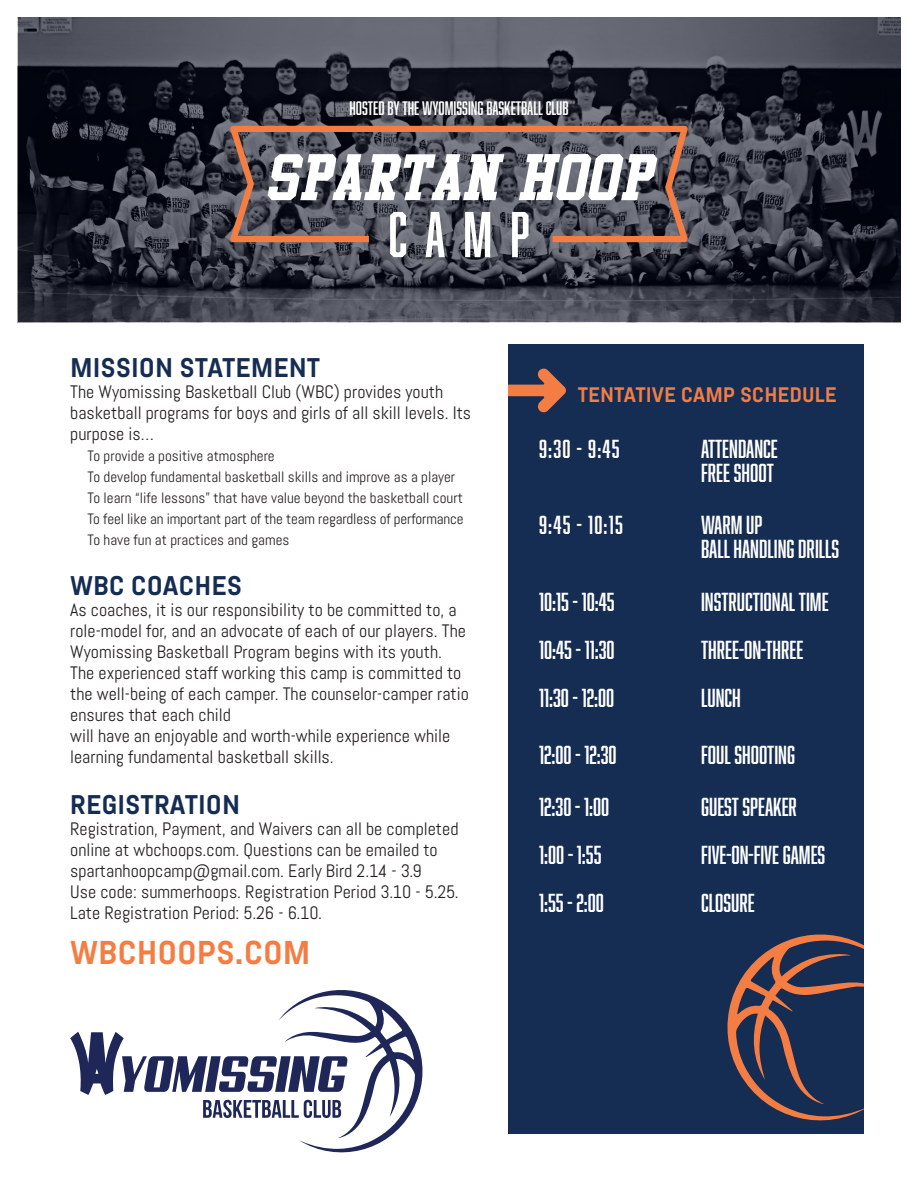
<style>
.page{position:relative;width:918px;height:1188px;background:#fff}
.page>*{position:absolute;margin:0;border:0;box-sizing:border-box;transform-origin:0 0}
.t1{font:700 33px "Abel Pro";color:#f47d44}
.t2{font:700 27px "Abel Pro";color:#152c53}
.t3{font:24px "Abolition";color:#fff}
.t4{font:700 21px "Abel Pro";color:#f47d44}
.t5{font:18px/21px "Abel";color:#231f20}
.t6{font:18px "Abolition";color:#fff}
.t7{font:15px "Abel";color:#231f20}
</style>
<div class="page">
<img style="left:18px;top:18px;width:882px;height:304px">
<svg style="left:390px;top:242px;width:139px;height:15px"></svg>
<svg style="left:230px;top:126px;width:458px;height:116px"></svg>
<div style="left:508px;top:344px;width:356px;height:790px;background:#152c53"></div>
<svg style="left:727px;top:934px;width:137px;height:187px"></svg>
<svg style="left:508px;top:368px;width:58px;height:45px"></svg>
<svg style="left:70px;top:990px;width:353px;height:163px"></svg>
<p class="t6" style="left:349px;top:98px;width:221px">HOSTED BY THE WYOMISSING BASKETBALL CLUB</p>
<p class="t2" style="left:70px;top:349px;width:252px">MISSION STATEMENT</p>
<p class="t5" style="left:70px;top:381px;width:403px">The Wyomissing Basketball Club (WBC) provides youth basketball programs for boys and girls of all skill levels. Its purpose is…</p>
<p class="t7" style="left:87px;top:446px;width:189px">To provide a positive atmosphere</p>
<p class="t7" style="left:87px;top:467px;width:369px">To develop fundamental basketball skills and improve as a player</p>
<p class="t7" style="left:87px;top:488px;width:377px">To learn “life lessons” that have value beyond the basketball court</p>
<p class="t7" style="left:87px;top:509px;width:378px">To feel like an important part of the team regardless of performance</p>
<p class="t7" style="left:87px;top:530px;width:204px">To have fun at practices and games</p>
<p class="t2" style="left:70px;top:567px;width:173px">WBC COACHES</p>
<p class="t5" style="left:70px;top:600px;width:400px">As coaches, it is our responsibility to be committed to, a role-model for, and an advocate of each of our players. The Wyomissing Basketball Program begins with its youth.<br>The experienced staff working this camp is committed to the well-being of each camper. The counselor-camper ratio ensures that each child<br>will have an enjoyable and worth-while experience while learning fundamental basketball skills.</p>
<p class="t2" style="left:70px;top:786px;width:171px">REGISTRATION</p>
<p class="t5" style="left:70px;top:818px;width:390px">Registration, Payment, and Waivers can all be completed online at wbchoops.com. Questions can be emailed to spartanhoopcamp@gmail.com. Early Bird 2.14 - 3.9<br>Use code: summerhoops. Registration Period 3.10 - 5.25.<br>Late Registration Period: 5.26 - 6.10.</p>
<p class="t1" style="left:70px;top:930px;width:242px">WBCHOOPS.COM</p>
<p class="t4" style="left:578px;top:380px;width:260px">TENTATIVE CAMP SCHEDULE</p>
<p class="t3" style="left:539px;top:435px;width:82px">9:30 - 9:45</p>
<p class="t3" style="left:701px;top:435px;width:78px">ATTENDANCE</p>
<p class="t3" style="left:701px;top:459px;width:74px">FREE SHOOT</p>
<p class="t3" style="left:539px;top:511px;width:85px">9:45 - 10:15</p>
<p class="t3" style="left:701px;top:511px;width:63px">WARM UP</p>
<p class="t3" style="left:701px;top:535px;width:140px">BALL HANDLING DRILLS</p>
<p class="t3" style="left:539px;top:588px;width:77px">10:15 - 10:45</p>
<p class="t3" style="left:701px;top:588px;width:129px">INSTRUCTIONAL TIME</p>
<p class="t3" style="left:539px;top:636px;width:77px">10:45 - 11:30</p>
<p class="t3" style="left:701px;top:636px;width:104px">THREE-ON-THREE</p>
<p class="t3" style="left:539px;top:684px;width:77px">11:30 - 12:00</p>
<p class="t3" style="left:701px;top:684px;width:41px">LUNCH</p>
<p class="t3" style="left:539px;top:741px;width:79px">12:00 - 12:30</p>
<p class="t3" style="left:701px;top:741px;width:95px">FOUL SHOOTING</p>
<p class="t3" style="left:539px;top:793px;width:72px">12:30 - 1:00</p>
<p class="t3" style="left:701px;top:793px;width:97px">GUEST SPEAKER</p>
<p class="t3" style="left:539px;top:841px;width:64px">1:00 - 1:55</p>
<p class="t3" style="left:701px;top:841px;width:126px">FIVE-ON-FIVE GAMES</p>
<p class="t3" style="left:539px;top:889px;width:66px">1:55 - 2:00</p>
<p class="t3" style="left:701px;top:889px;width:55px">CLOSURE</p>
</div>
